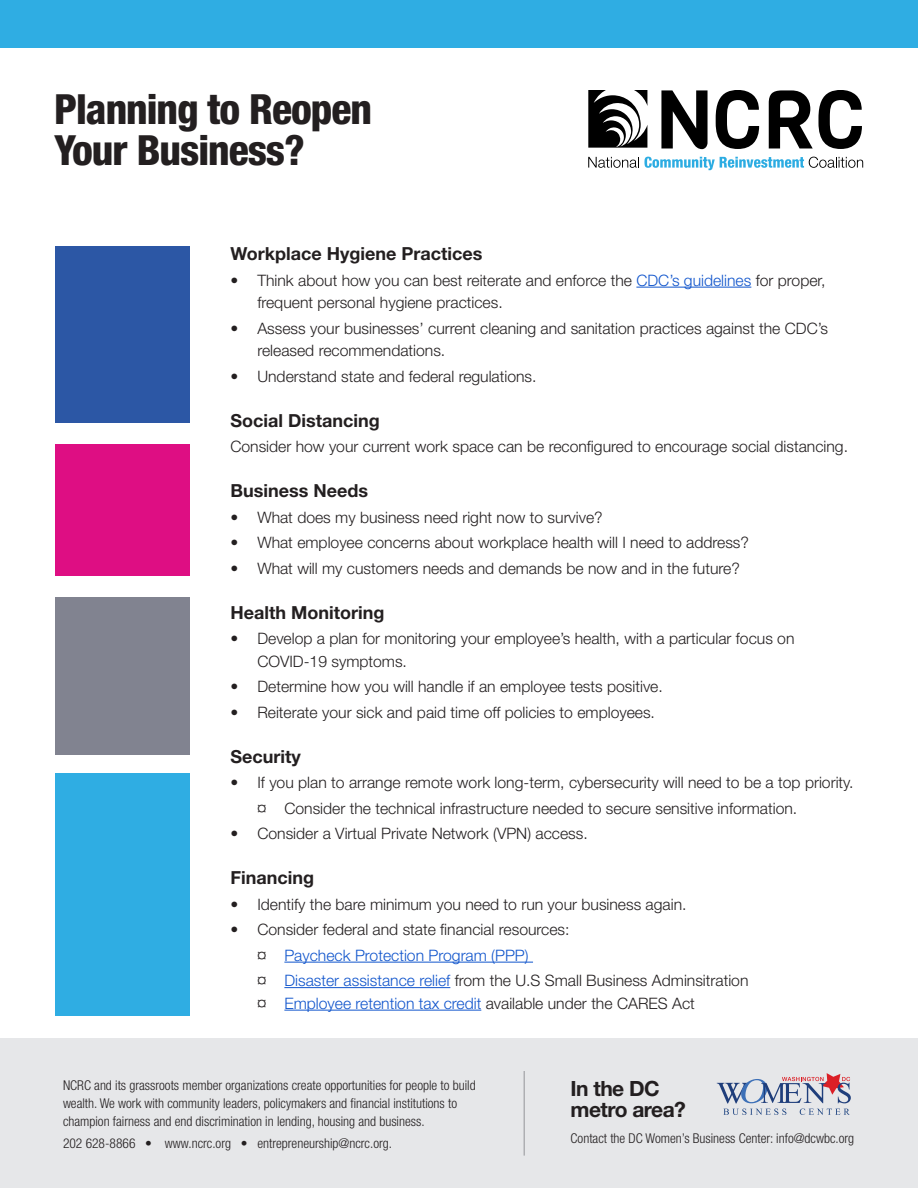
<style>
.page{position:relative;width:918px;height:1188px;background:#fff}
.page>*{position:absolute;margin:0;border:0;box-sizing:border-box;transform-origin:0 0}
.head_heD{font:800 condensed 41.7px/41.5px "Helvetica Neue LT Std";letter-spacing:-.025em;color:#231f20}
.Sub_Sub_Hesd{font:700 21px/21px "Helvetica Neue LT Std";letter-spacing:-.025em;color:#231f20}
.t1{font:700 18px "Helvetica Neue LT Std";color:#231f20}
.copy{font:300 15.75px/22.5px "Helvetica Neue LT Std";color:#231f20}
.t2{font:300 15.75px "Helvetica Neue LT Std";color:#15c}
.t3{font:300 condensed 13.5px/18px "Helvetica Neue LT Std";color:#231f20}
.s1{color:#15c}
.s2{color:#231f20}
</style>
<div class="page">
<div style="left:0;top:1038px;width:918px;height:150px;background:#e6e7e9"></div>
<hr style="left:524px;top:1071px;width:1px;height:85px;background:#939598">
<div style="left:0;top:0;width:918px;height:48px;background:#2fade3"></div>
<svg style="left:588px;top:157px;width:275px;height:13px"></svg>
<svg style="left:661px;top:91px;width:47px;height:58px"></svg>
<svg style="left:716px;top:91px;width:43px;height:58px"></svg>
<svg style="left:769px;top:91px;width:93px;height:58px"></svg>
<svg style="left:588px;top:91px;width:59px;height:57px"></svg>
<hr style="left:636px;top:287px;width:115px;height:1px;background:#15c">
<hr style="left:284px;top:962px;width:249px;height:1px;background:#15c">
<hr style="left:284px;top:987px;width:166px;height:1px;background:#15c">
<hr style="left:284px;top:1010px;width:197px;height:1px;background:#15c">
<div style="left:55px;top:445px;width:135px;height:131px;background:#de0e83"></div>
<div style="left:55px;top:597px;width:135px;height:157px;background:#818390"></div>
<div style="left:55px;top:773px;width:135px;height:242px;background:#2fade3"></div>
<div style="left:55px;top:247px;width:135px;height:176px;background:#2c57a5"></div>
<svg style="left:717px;top:1073px;width:134px;height:42px"></svg>
<p class="head_heD" style="left:54px;top:87px;width:320px">Planning to Reopen<br>Your Business?</p>
<p class="t1" style="left:230px;top:243px;width:253px">Workplace Hygiene Practices</p>
<p class="copy" style="left:257px;top:268px;width:570px;text-indent:-27px">• Think about how you can best reiterate and enforce the <span class="s1">CDC’s guidelines</span> for proper, frequent personal hygiene practices.</p>
<p class="copy" style="left:257px;top:316px;width:572px;text-indent:-27px">• Assess your businesses’ current cleaning and sanitation practices against the CDC’s released recommendations.</p>
<p class="copy" style="left:230px;top:364px;width:308px">• Understand state and federal regulations.</p>
<p class="t1" style="left:230px;top:409px;width:151px">Social Distancing</p>
<p class="copy" style="left:230px;top:435px;width:619px">Consider how your current work space can be reconfigured to encourage social distancing.</p>
<p class="t1" style="left:230px;top:480px;width:139px">Business Needs</p>
<p class="copy" style="left:230px;top:505px;width:374px">• What does my business need right now to survive?</p>
<p class="copy" style="left:230px;top:531px;width:520px">• What employee concerns about workplace health will I need to address?</p>
<p class="copy" style="left:230px;top:556px;width:511px">• What will my customers needs and demands be now and in the future?</p>
<p class="t1" style="left:230px;top:601px;width:155px">Health Monitoring</p>
<p class="copy" style="left:257px;top:627px;width:539px;text-indent:-27px">• Develop a plan for monitoring your employee’s health, with a particular focus on<br>COVID-19 symptoms.</p>
<p class="copy" style="left:230px;top:675px;width:434px">• Determine how you will handle if an employee tests positive.</p>
<p class="copy" style="left:230px;top:700px;width:426px">• Reiterate your sick and paid time off policies to employees.</p>
<p class="t1" style="left:230px;top:745px;width:72px">Security</p>
<p class="copy" style="left:230px;top:771px;width:625px">• If you plan to arrange remote work long-term, cybersecurity will need to be a top priority.</p>
<p class="copy" style="left:257px;top:796px;width:541px">¤ Consider the technical infrastructure needed to secure sensitive information.</p>
<p class="copy" style="left:230px;top:822px;width:359px">• Consider a Virtual Private Network (VPN) access.</p>
<p class="t1" style="left:230px;top:867px;width:85px">Financing</p>
<p class="copy" style="left:230px;top:892px;width:458px">• Identify the bare minimum you need to run your business again.</p>
<p class="copy" style="left:230px;top:918px;width:341px">• Consider federal and state financial resources:</p>
<p class="t2" style="left:257px;top:945px;width:273px"><span class="s2">¤</span> Paycheck Protection Program (PPP)</p>
<p class="copy" style="left:257px;top:969px;width:493px">¤ <span class="s1">Disaster assistance relief</span> from the U.S Small Business Adminsitration</p>
<p class="copy" style="left:257px;top:991px;width:439px">¤ <span class="s1">Employee retention tax credit</span> available under the CARES Act</p>
<p class="t3" style="left:63px;top:1076px;width:414px">NCRC and its grassroots member organizations create opportunities for people to build wealth. We work with community leaders, policymakers and financial institutions to champion fairness and end discrimination in lending, housing and business.</p>
<p class="t3" style="left:63px;top:1134px;width:331px">202 628-8866 • www.ncrc.org • entrepreneurship@ncrc.org.</p>
<p class="Sub_Sub_Hesd" style="left:571px;top:1078px;width:117px">In the DC metro area?</p>
<p class="t3" style="left:571px;top:1129px;width:285px">Contact the DC Women’s Business Center: info@dcwbc.org</p>
</div>
